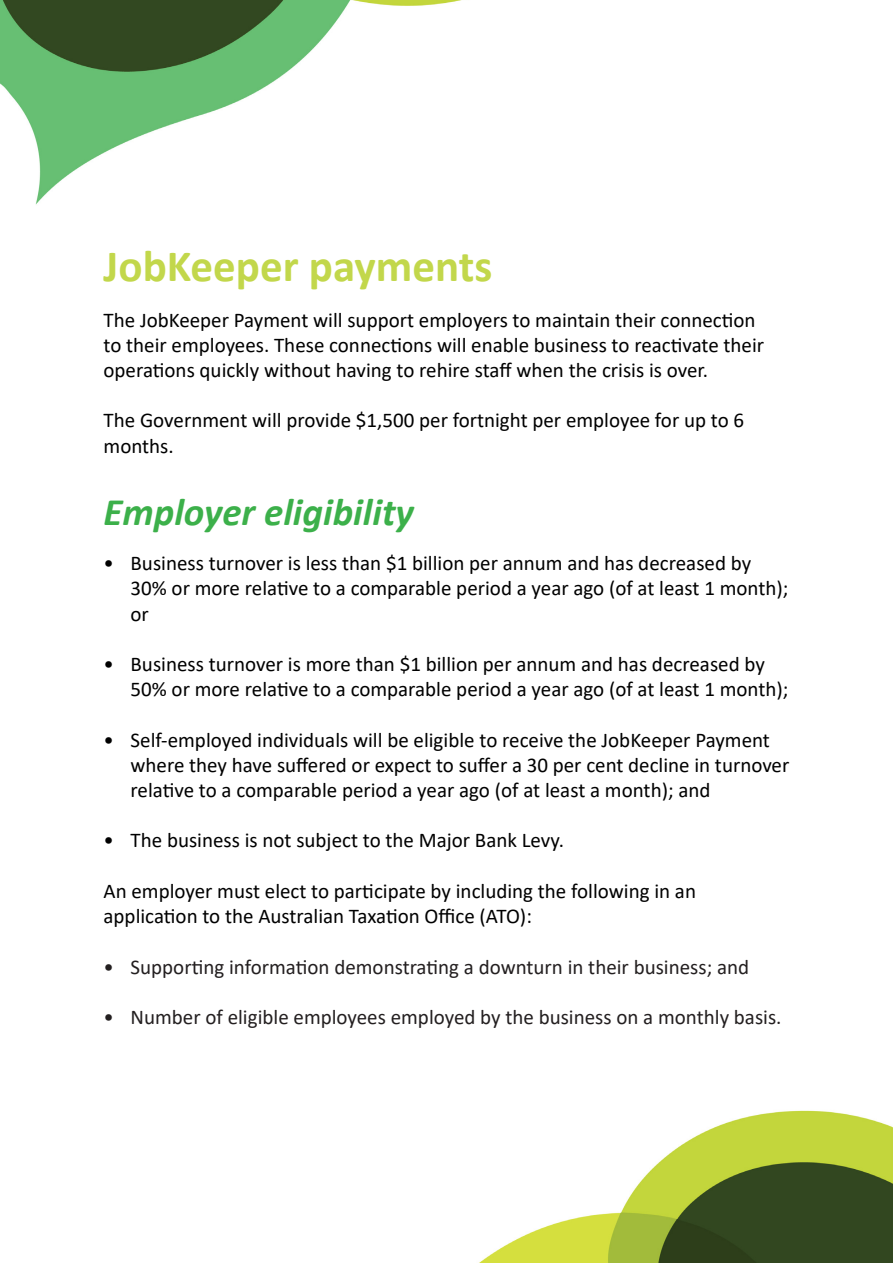
<style>
.page{position:relative;width:893px;height:1263px;background:#fff}
.page>*{position:absolute;margin:0;border:0;box-sizing:border-box;transform-origin:0 0}
.t1{font:700 45px "Calibri";color:#c2d74b}
.t2{font:italic 700 39px "Calibri";color:#3cb04a}
.t3{font:21px/25.2px "Calibri";color:#000}
.t4{font:21px "Calibri";color:#231f20}
</style>
<div class="page">
<img style="left:0;top:0;width:462px;height:205px">
<img style="left:479px;top:1110px;width:414px;height:153px">
<p class="t1" style="left:104px;top:234px;width:390px">JobKeeper payments</p>
<p class="t3" style="left:104px;top:306px;width:662px">The JobKeeper Payment will support employers to maintain their connection to their employees. These connections will enable business to reactivate their operations quickly without having to rehire staff when the crisis is over.</p>
<p class="t3" style="left:104px;top:407px;width:642px">The Government will provide $1,500 per fortnight per employee for up to 6 months.</p>
<p class="t2" style="left:104px;top:485px;width:312px">Employer eligibility</p>
<p class="t3" style="left:131px;top:550px;width:659px;text-indent:-27px">• Business turnover is less than $1 billion per annum and has decreased by<br>30% or more relative to a comparable period a year ago (of at least 1 month); or</p>
<p class="t3" style="left:131px;top:651px;width:659px;text-indent:-27px">• Business turnover is more than $1 billion per annum and has decreased by<br>50% or more relative to a comparable period a year ago (of at least 1 month);</p>
<p class="t3" style="left:131px;top:726px;width:660px;text-indent:-27px">• Self-employed individuals will be eligible to receive the JobKeeper Payment where they have suffered or expect to suffer a 30 per cent decline in turnover relative to a comparable period a year ago (of at least a month); and</p>
<p class="t3" style="left:104px;top:827px;width:462px">• The business is not subject to the Major Bank Levy.</p>
<p class="t3" style="left:104px;top:878px;width:594px">An employer must elect to participate by including the following in an application to the Australian Taxation Office (ATO):</p>
<p class="t4" style="left:104px;top:952px;width:647px">• Supporting information demonstrating a downturn in their business; and</p>
<p class="t4" style="left:104px;top:1003px;width:679px">• Number of eligible employees employed by the business on a monthly basis.</p>
</div>
